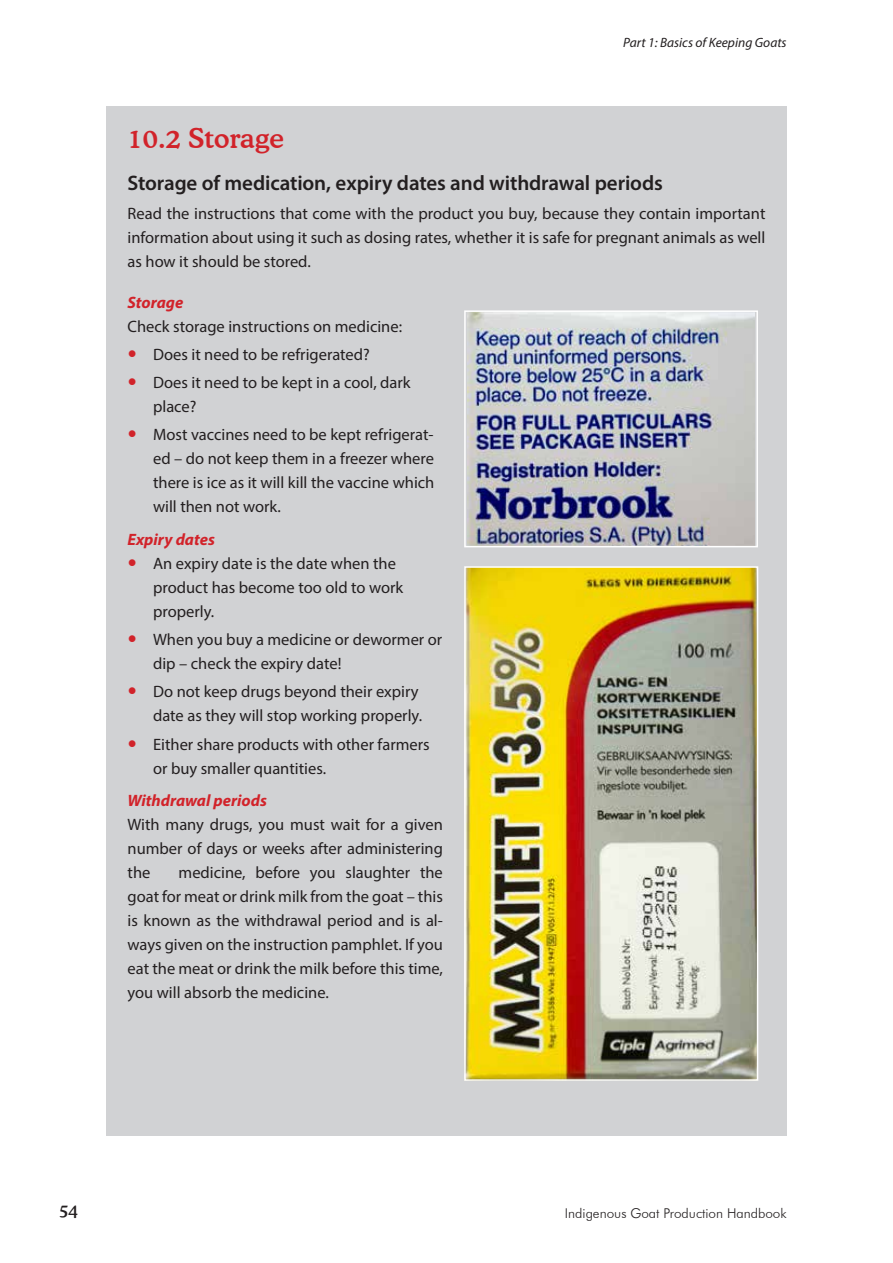
<style>
.page{position:relative;width:893px;height:1263px;background:#fff}
.page>*{position:absolute;margin:0;border:0;box-sizing:border-box;transform-origin:0 0}
.t1{font:500 27px "Cooper BT";color:#d1232a}
.t2{font:600 21px "Myriad Pro";letter-spacing:-.005em;color:#231f20}
.t3{font:16.5px/24px "Myriad Pro";color:#231f20}
.t4{font:italic 700 16.5px "Myriad Pro";color:#d1232a}
.t5{font:500 16.5px "Cooper BT";color:#231f20}
.t6{font:300 13.5px "Futura BT";color:#231f20}
.t7{font:italic 13.5px "Myriad Pro";color:#231f20}
</style>
<div class="page">
<div style="left:106px;top:106px;width:681px;height:1029px;background:#d1d2d4"></div>
<img style="left:467px;top:569px;width:288px;height:509px">
<div style="left:464px;top:566px;width:294px;height:515px;border:2px solid #fff"></div>
<img style="left:468px;top:313px;width:286px;height:231px">
<div style="left:464px;top:310px;width:294px;height:237px;border:2px solid #fff"></div>
<p class="t7" style="left:623px;top:34px;width:165px">Part 1: Basics of Keeping Goats</p>
<h1 class="t1" style="left:128px;top:122px;width:158px">10.2 Storage</h1>
<p class="t2" style="left:128px;top:170px;width:537px">Storage of medication, expiry dates and withdrawal periods</p>
<p class="t3" style="left:128px;top:201px;width:639px;text-align:justify">Read the instructions that come with the product you buy, because they contain important information about using it such as dosing rates, whether it is safe for pregnant animals as well as how it should be stored.</p>
<p class="t4" style="left:128px;top:291px;width:57px">Storage</p>
<p class="t3" style="left:153px;top:312px;width:259px;line-height:28.2px;text-indent:-26px">Check storage instructions on medicine:<br>Does it need to be refrigerated?<br>Does it need to be kept in a cool, dark</p>
<p class="t3" style="left:153px;top:392px;width:282px;line-height:28.2px">place?<br>Most vaccines need to be kept refrigerat-</p>
<p class="t3" style="left:153px;top:447px;width:283px;text-align:justify">ed – do not keep them in a freezer where there is ice as it will kill the vaccine which will then not work.</p>
<p class="t4" style="left:128px;top:529px;width:89px">Expiry dates</p>
<p class="t3" style="left:153px;top:551px;width:252px">An expiry date is the date when the product has become too old to work properly.</p>
<p class="t3" style="left:153px;top:627px;width:291px">When you buy a medicine or dewormer or dip – check the expiry date!</p>
<p class="t3" style="left:153px;top:680px;width:269px">Do not keep drugs beyond their expiry date as they will stop working properly.</p>
<p class="t3" style="left:153px;top:732px;width:278px">Either share products with other farmers or buy smaller quantities.</p>
<p class="t4" style="left:128px;top:790px;width:141px">Withdrawal periods</p>
<p class="t3" style="left:128px;top:812px;width:317px;text-align:justify">With many drugs, you must wait for a given number of days or weeks after administering the</p>
<p class="t3" style="left:128px;top:860px;width:317px;text-align:justify;text-indent:51px">medicine, before you slaughter the goat for meat or drink milk from the goat – this is known as the withdrawal period and is al&shy;ways given on the instruction pamphlet. If you eat the meat or drink the milk before this time, you will absorb the medicine.</p>
<p class="t5" style="left:59px;top:1200px;width:20px">54</p>
<p class="t6" style="left:565px;top:1205px;width:223px">Indigenous Goat Production Handbook</p>
</div>
